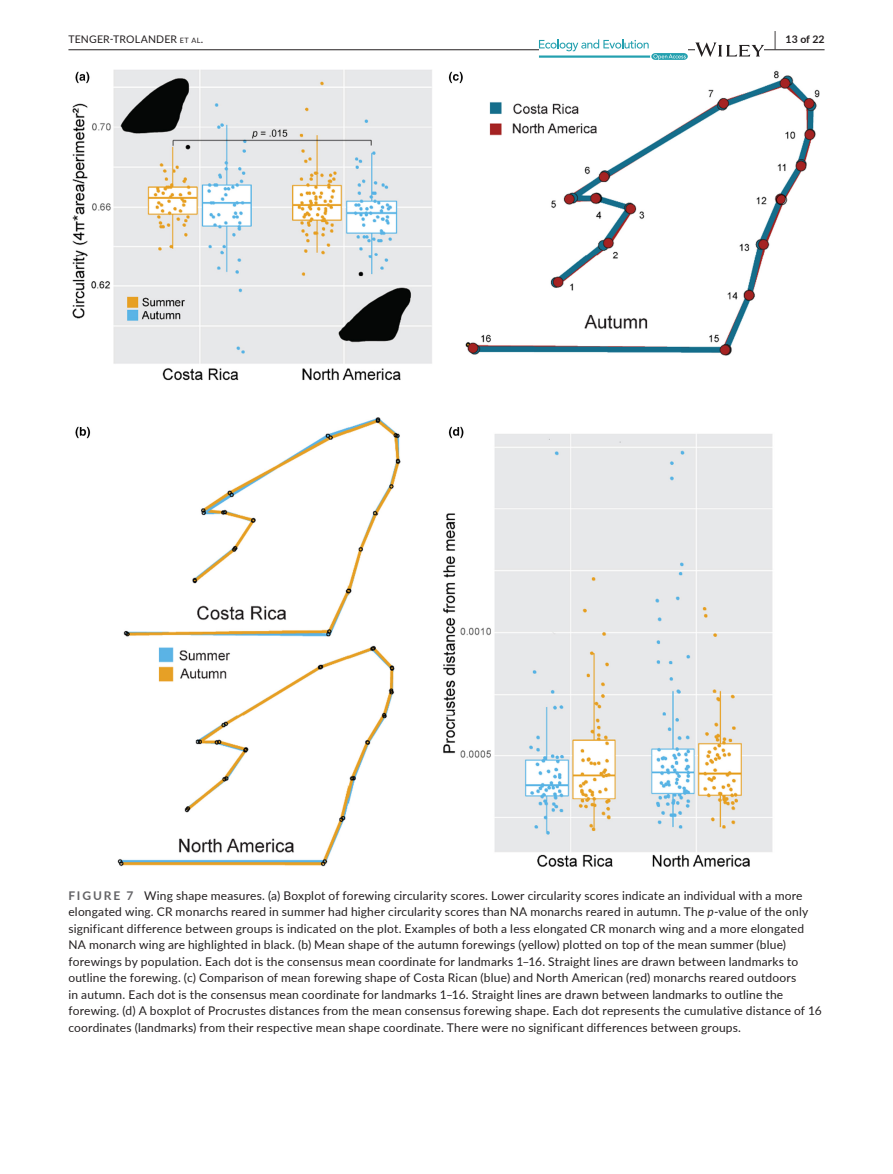
<style>
.page{position:relative;width:893px;height:1174px;background:#fff}
.page>*{position:absolute;margin:0;border:0;box-sizing:border-box;transform-origin:0 0}
.t1{font:12px/16.5px "Lato";letter-spacing:.015em;color:#231f20}
.t2{font:10.5px "Lato";letter-spacing:.02em;color:#231f20}
.t3{font:700 10.5px "Lato";color:#231f20}
.s1{font-size:7.35px}
.s2{font-size:19.5px}
.s3{font-weight:700;color:#636366}
.s4{font-style:italic}
</style>
<div class="page">
<hr style="left:68px;top:49px;width:756px;height:1px;background:#231f20">
<svg style="left:539px;top:39px;width:149px;height:21px"></svg>
<svg style="left:695px;top:42px;width:69px;height:15px"></svg>
<img style="left:72px;top:70px;width:748px;height:797px">
<p class="t2" style="left:68px;top:31px;width:136px">TENGER--TROLANDER <span class="s1">et al</span>.</p>
<p class="t3" style="left:774px;top:31px;width:52px"><span class="s2">|</span> 13 of 22</p>
<p class="t1" style="left:68px;top:886px;width:755px"><span class="s3">FIGURE 7</span> Wing shape measures. (a) Boxplot of forewing circularity scores. Lower circularity scores indicate an individual with a more elongated wing. CR monarchs reared in summer had higher circularity scores than NA monarchs reared in autumn. The <span class="s4">p</span>-value of the only significant difference between groups is indicated on the plot. Examples of both a less elongated CR monarch wing and a more elongated NA monarch wing are highlighted in black. (b) Mean shape of the autumn forewings (yellow) plotted on top of the mean summer (blue) forewings by population. Each dot is the consensus mean coordinate for landmarks 1–16. Straight lines are drawn between landmarks to outline the forewing. (c) Comparison of mean forewing shape of Costa Rican (blue) and North American (red) monarchs reared outdoors<br>in autumn. Each dot is the consensus mean coordinate for landmarks 1–16. Straight lines are drawn between landmarks to outline the forewing. (d) A boxplot of Procrustes distances from the mean consensus forewing shape. Each dot represents the cumulative distance of 16 coordinates (landmarks) from their respective mean shape coordinate. There were no significant differences between groups.</p>
</div>
